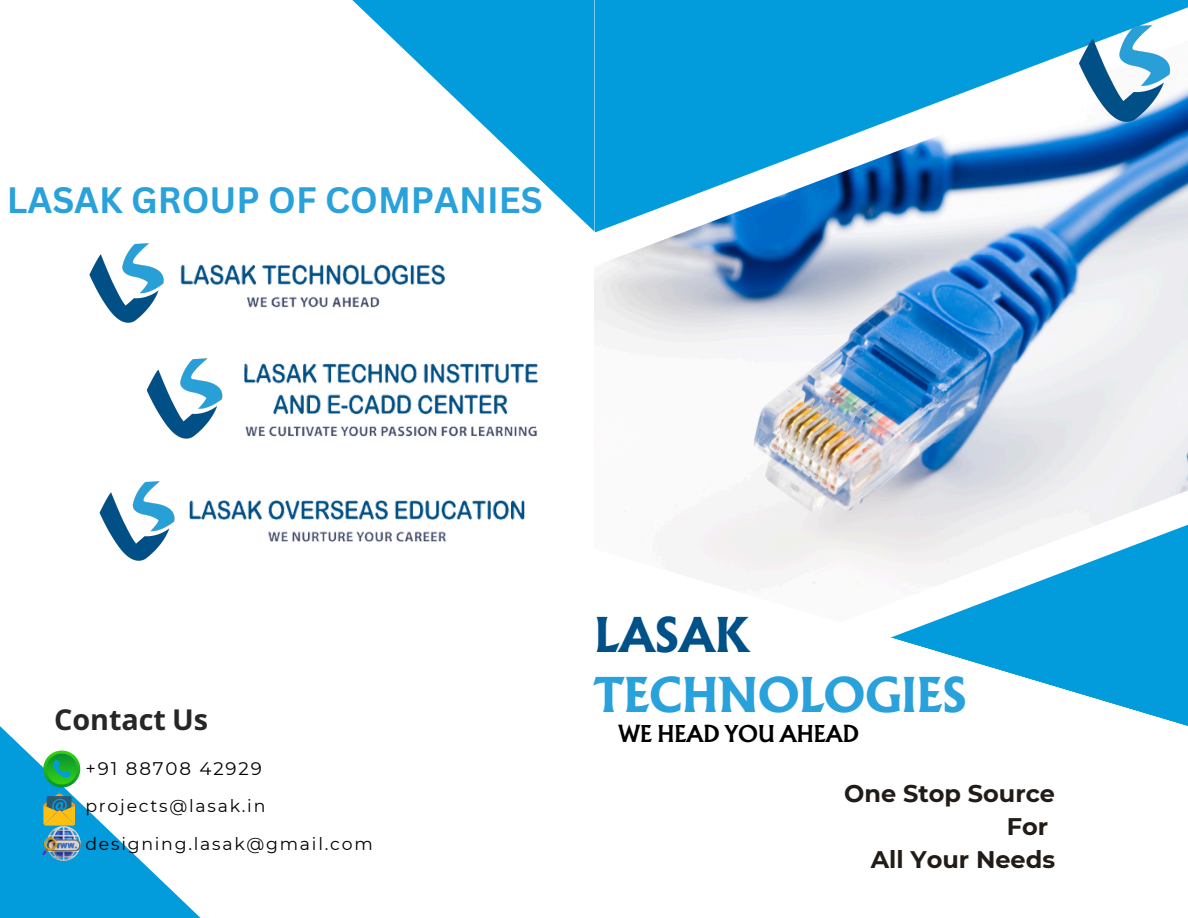
<style>
.page{position:relative;width:1188px;height:918px;background:#fff}
.page>*{position:absolute;margin:0;border:0;box-sizing:border-box;transform-origin:0 0}
.t1{font:900 43.2px/60.4px "Albertus Nova";color:#29a1db}
.t2{font:700 35.7px "Canva Sans";color:#29a1db}
.t3{font:700 28.8px "Noto Sans";color:#262626}
.t4{font:700 24px/32.5px "Montserrat";color:#221c18;text-align:right}
.t5{font:700 20.85px "Albertus Nova";color:#000}
.t6{font:18.3px "Montserrat";letter-spacing:.1em;color:#000}
.t7{font:17.25px "Montserrat";letter-spacing:.1em;color:#000}
.s1{color:#005188}
</style>
<div class="page">
<div style="left:594px;top:0;width:594px;height:36px;background:#029bdb"></div>
<img style="left:594px;top:36px;width:594px;height:506px">
<svg style="left:0;top:726px;width:201px;height:192px"></svg>
<svg style="left:352px;top:0;width:242px;height:231px"></svg>
<svg style="left:689px;top:542px;width:499px;height:184px"></svg>
<img style="left:180px;top:264px;width:266px;height:44px">
<img style="left:89px;top:243px;width:75px;height:80px">
<img style="left:244px;top:363px;width:294px;height:74px">
<img style="left:146px;top:358px;width:77px;height:81px">
<img style="left:190px;top:500px;width:335px;height:42px">
<img style="left:99px;top:481px;width:91px;height:80px">
<svg style="left:43px;top:751px;width:37px;height:74px;background:#5eaf6c"></svg>
<img style="left:42px;top:827px;width:39px;height:34px">
<img style="left:1060px;top:9px;width:128px;height:129px">
<p class="t2" style="left:7px;top:175px;width:537px">LASAK GROUP OF COMPANIES</p>
<p class="t3" style="left:54px;top:699px;width:156px">Contact Us</p>
<h3 class="t6" style="left:85px;top:757px;width:178px">+91 88708 42929</h3>
<p class="t7" style="left:85px;top:796px;width:181px">projects@lasak.in</p>
<p class="t7" style="left:85px;top:833px;width:289px">designing.lasak@gmail.com</p>
<p class="t1" style="left:595px;top:605px;width:374px"><span class="s1">LASAK<br></span>TECHNOLOGIES</p>
<p class="t5" style="left:619px;top:719px;width:242px">WE HEAD YOU AHEAD</p>
<h2 class="t4" style="left:844px;top:778px;width:212px">One Stop Source<br>For<br>All Your Needs</h2>
</div>
